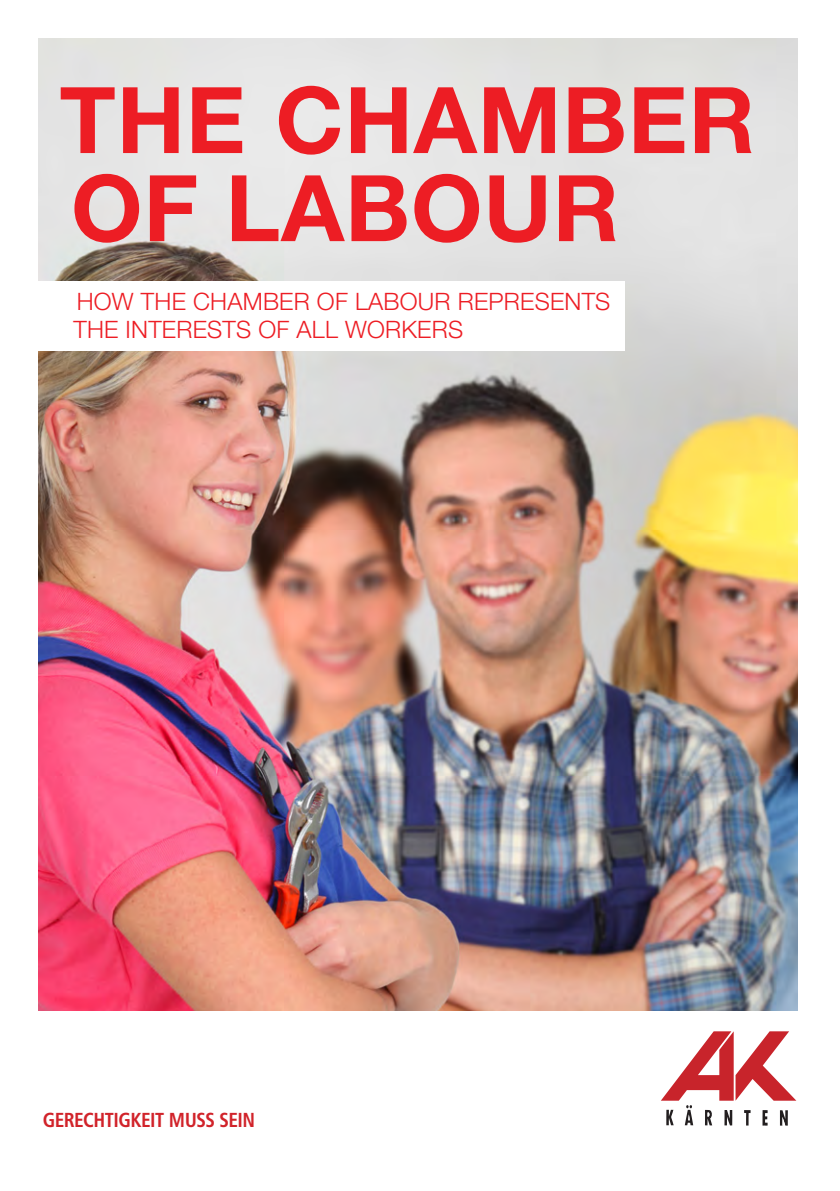
<style>
.page{position:relative;width:840px;height:1191px;background:#fff}
.page>*{position:absolute;margin:0;border:0;box-sizing:border-box;transform-origin:0 0}
.t1{font:700 92px/88px "Helvetica Neue LT Std";letter-spacing:.01em;color:#ed1d24}
.t2{font:300 24px/28px "Helvetica Neue LT Std";letter-spacing:.01em;color:#ed1d24}
.t3{font:700 20px "Frutiger Condensed BQ";letter-spacing:.01em;color:#d1232a;scale:.96 1}
</style>
<div class="page">
<img style="left:39px;top:39px;width:757px;height:971px">
<div style="left:0;top:281px;width:624px;height:69px;background:#fff"></div>
<svg style="left:661px;top:1031px;width:134px;height:95px"></svg>
<h1 class="t1" style="left:59px;top:74px;width:696px">THE CHAMBER<br>OF LABOUR</h1>
<p class="t2" style="left:73px;top:287px;width:538px">HOW THE CHAMBER OF LABOUR REPRESENTS<br>THE INTERESTS OF ALL WORKERS</p>
<p class="t3" style="left:43px;top:1107px;width:222px">GERECHTIGKEIT MUSS SEIN</p>
</div>
